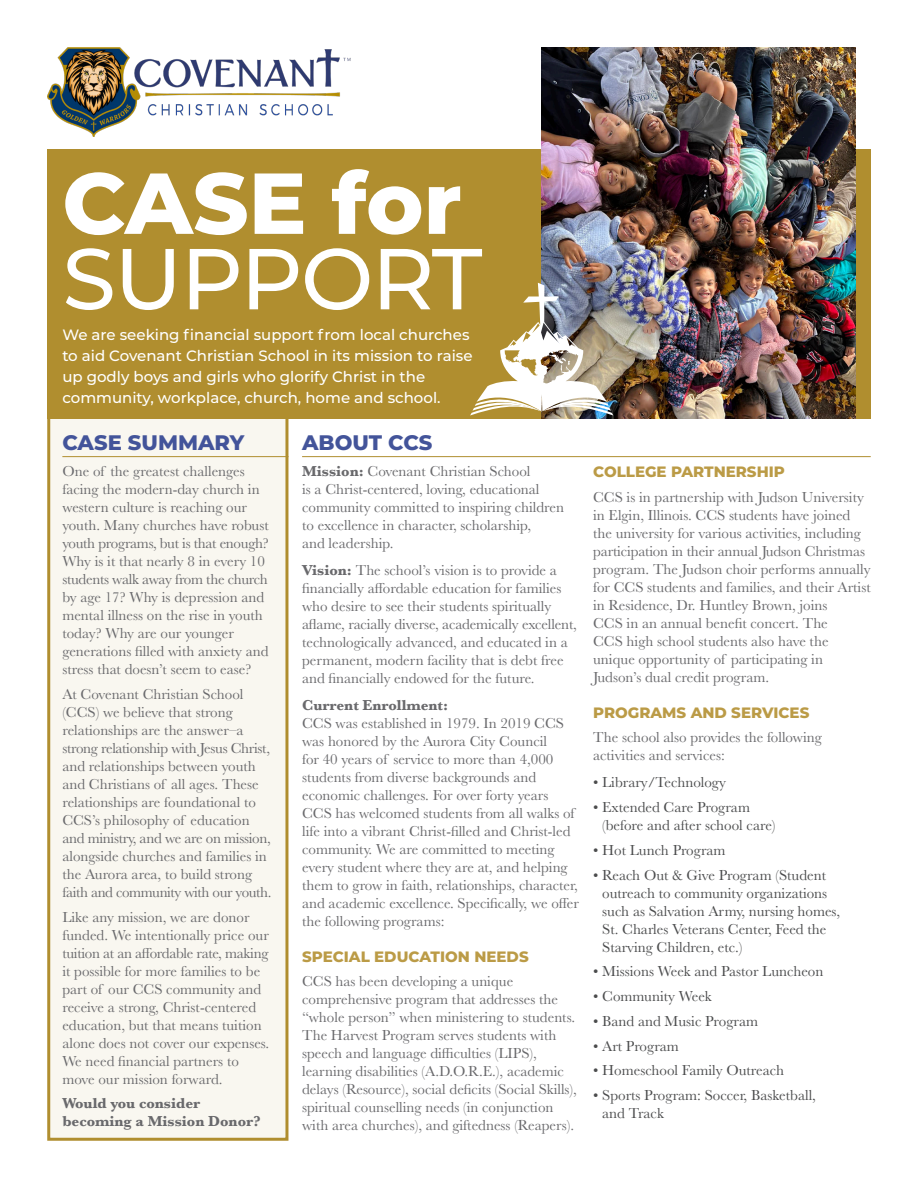
<style>
.page{position:relative;width:918px;height:1188px;background:#fff}
.page>*{position:absolute;margin:0;border:0;box-sizing:border-box;transform-origin:0 0}
.t1{font:800 86.25px/75.4px "Montserrat";color:#fff}
.Subhead{font:800 21px "Montserrat";color:#43549a}
.Body{font:15px/18px "Baskerville";color:#69696c}
.Bullets{font:15px/18px "Baskerville";color:#4b4c4d}
.Body-2{font:500 15px/21px "Montserrat";color:#fff}
.Subhead_2{font:800 15px "Montserrat";color:#bb9b46}
.Body-3{font:700 15px/18px "Baskerville";color:#69696c}
.s1{font-weight:500}
.s2{font-weight:700}
</style>
<div class="page">
<div style="left:47px;top:414px;width:241px;height:727px;background:#f9f7f0;border:3px solid #b08e2f"></div>
<div style="left:47px;top:149px;width:824px;height:269px;background:#b08e2f"></div>
<hr style="left:62px;top:456px;width:226px;height:1px;background:#b08e2f">
<img style="left:47px;top:47px;width:304px;height:90px">
<img style="left:542px;top:47px;width:313px;height:371px">
<img style="left:470px;top:283px;width:143px;height:133px">
<hr style="left:302px;top:456px;width:569px;height:1px;background:#b08e2f">
<p class="t1" style="left:62px;top:161px;width:422px">CASE for<br><span class="s1">SUPPORT</span></p>
<p class="Body-2" style="left:62px;top:324px;width:412px">We are seeking financial support from local churches to aid Covenant Christian School in its mission to raise up godly boys and girls who glorify Christ in the community, workplace, church, home and school.</p>
<p class="Subhead" style="left:62px;top:427px;width:184px">CASE SUMMARY</p>
<p class="Body" style="left:62px;top:462px;width:208px">One of the greatest challenges facing the modern-day church in western culture is reaching our youth. Many churches have robust youth programs, but is that enough?<br>Why is it that nearly 8 in every 10 students walk away from the church by age 17? Why is depression and mental illness on the rise in youth today? Why are our younger generations filled with anxiety and stress that doesn’t seem to ease?</p>
<p class="Body" style="left:62px;top:685px;width:211px">At Covenant Christian School (CCS) we believe that strong relationships are the answer–a strong relationship with Jesus Christ, and relationships between youth and Christians of all ages. These relationships are foundational to CCS’s philosophy of education and ministry, and we are on mission, alongside churches and families in the Aurora area, to build strong faith and community with our youth.</p>
<p class="Body" style="left:62px;top:908px;width:209px">Like any mission, we are donor funded. We intentionally price our tuition at an affordable rate, making it possible for more families to be part of our CCS community and receive a strong, Christ-centered education, but that means tuition alone does not cover our expenses.<br>We need financial partners to move our mission forward.</p>
<p class="Body-3" style="left:62px;top:1095px;width:200px">Would you consider becoming a Mission Donor?</p>
<p class="Subhead" style="left:302px;top:427px;width:132px">ABOUT CCS</p>
<p class="Body" style="left:302px;top:462px;width:263px"><span class="s2">Mission:</span> Covenant Christian School<br>is a Christ-centered, loving, educational community committed to inspiring children to excellence in character, scholarship,<br>and leadership.</p>
<p class="Body" style="left:302px;top:561px;width:276px"><span class="s2">Vision:</span> The school’s vision is to provide a financially affordable education for families who desire to see their students spiritually aflame, racially diverse, academically excellent, technologically advanced, and educated in a permanent, modern facility that is debt free and financially endowed for the future.</p>
<p class="Body" style="left:302px;top:696px;width:278px"><span class="s2">Current Enrollment:<br></span>CCS was established in 1979. In 2019 CCS was honored by the Aurora City Council<br>for 40 years of service to more than 4,000 students from diverse backgrounds and economic challenges. For over forty years CCS has welcomed students from all walks of life into a vibrant Christ-filled and Christ-led community. We are committed to meeting every student where they are at, and helping them to grow in faith, relationships, character, and academic excellence. Specifically, we offer the following programs:</p>
<p class="Subhead_2" style="left:302px;top:945px;width:228px">SPECIAL EDUCATION NEEDS</p>
<p class="Body" style="left:302px;top:973px;width:276px">CCS has been developing a unique comprehensive program that addresses the “whole person” when ministering to students.<br>The Harvest Program serves students with speech and language difficulties (LIPS), learning disabilities (A.D.O.R.E.), academic delays (Resource), social deficits (Social Skills), spiritual counselling needs (in conjunction with area churches), and giftedness (Reapers).</p>
<p class="Subhead_2" style="left:593px;top:461px;width:193px">COLLEGE PARTNERSHIP</p>
<p class="Body" style="left:593px;top:488px;width:279px">CCS is in partnership with Judson University in Elgin, Illinois. CCS students have joined the university for various activities, including participation in their annual Judson Christmas program. The Judson choir performs annually for CCS students and families, and their Artist in Residence, Dr. Huntley Brown, joins<br>CCS in an annual benefit concert. The<br>CCS high school students also have the unique opportunity of participating in Judson’s dual credit program.</p>
<p class="Subhead_2" style="left:593px;top:701px;width:218px">PROGRAMS AND SERVICES</p>
<p class="Body" style="left:593px;top:729px;width:230px">The school also provides the following activities and services:</p>
<p class="Bullets" style="left:593px;top:774px;width:134px">• Library/Technology</p>
<p class="Bullets" style="left:602px;top:798px;width:175px;text-indent:-9px">• Extended Care Program (before and after school care)</p>
<p class="Bullets" style="left:593px;top:841px;width:134px">• Hot Lunch Program</p>
<p class="Bullets" style="left:602px;top:866px;width:239px;text-indent:-9px">• Reach Out &amp; Give Program (Student outreach to community organizations such as Salvation Army, nursing homes, St. Charles Veterans Center, Feed the Starving Children, etc.)</p>
<p class="Bullets" style="left:593px;top:963px;width:232px">• Missions Week and Pastor Luncheon</p>
<p class="Bullets" style="left:593px;top:987px;width:120px">• Community Week</p>
<p class="Bullets" style="left:593px;top:1012px;width:167px">• Band and Music Program</p>
<p class="Bullets" style="left:593px;top:1037px;width:87px">• Art Program</p>
<p class="Bullets" style="left:593px;top:1062px;width:192px">• Homeschool Family Outreach</p>
<p class="Bullets" style="left:602px;top:1086px;width:215px;text-indent:-9px">• Sports Program: Soccer, Basketball, and Track</p>
</div>
